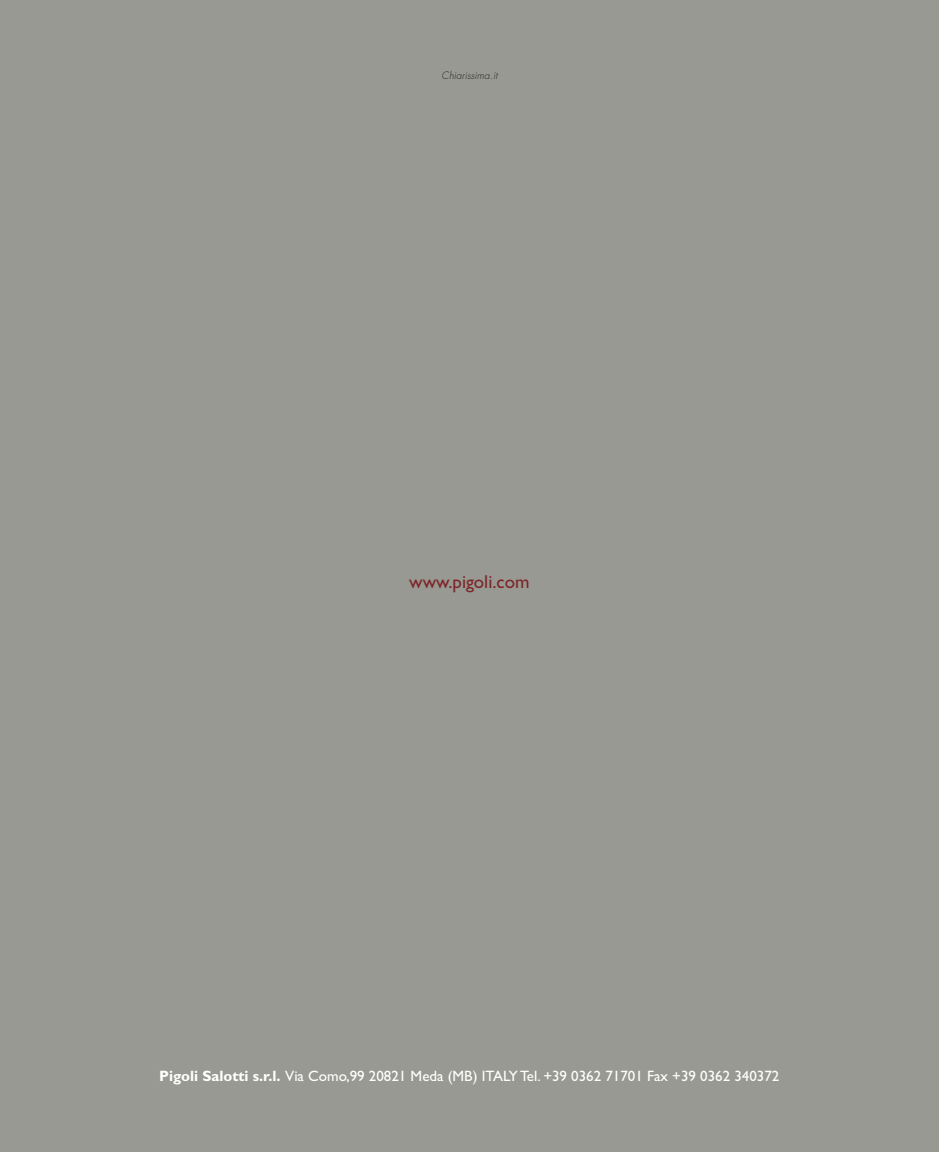
<style>
.page{position:relative;width:939px;height:1152px;background:#fff}
.page>*{position:absolute;margin:0;border:0;box-sizing:border-box;transform-origin:0 0}
.t1{font:18.75px "Gill Sans";color:#7d262a}
.t2{font:15px "Gill Sans";color:#fff}
.t3{font:italic 300 10px "Futura";color:#272627}
.s1{font-weight:700}
</style>
<div class="page">
<div style="left:0;top:0;width:939px;height:1151px;background:#989992"></div>
<p class="t3" style="left:442px;top:71px;width:57px">Chiarissima.it</p>
<p class="t1" style="left:409px;top:570px;width:122px">www.pigoli.com</p>
<p class="t2" style="left:159px;top:1066px;width:622px"><span class="s1">Pigoli Salotti s.r.l.</span> Via Como,99 20821 Meda (MB) ITALY Tel. +39 0362 71701 Fax +39 0362 340372</p>
</div>
